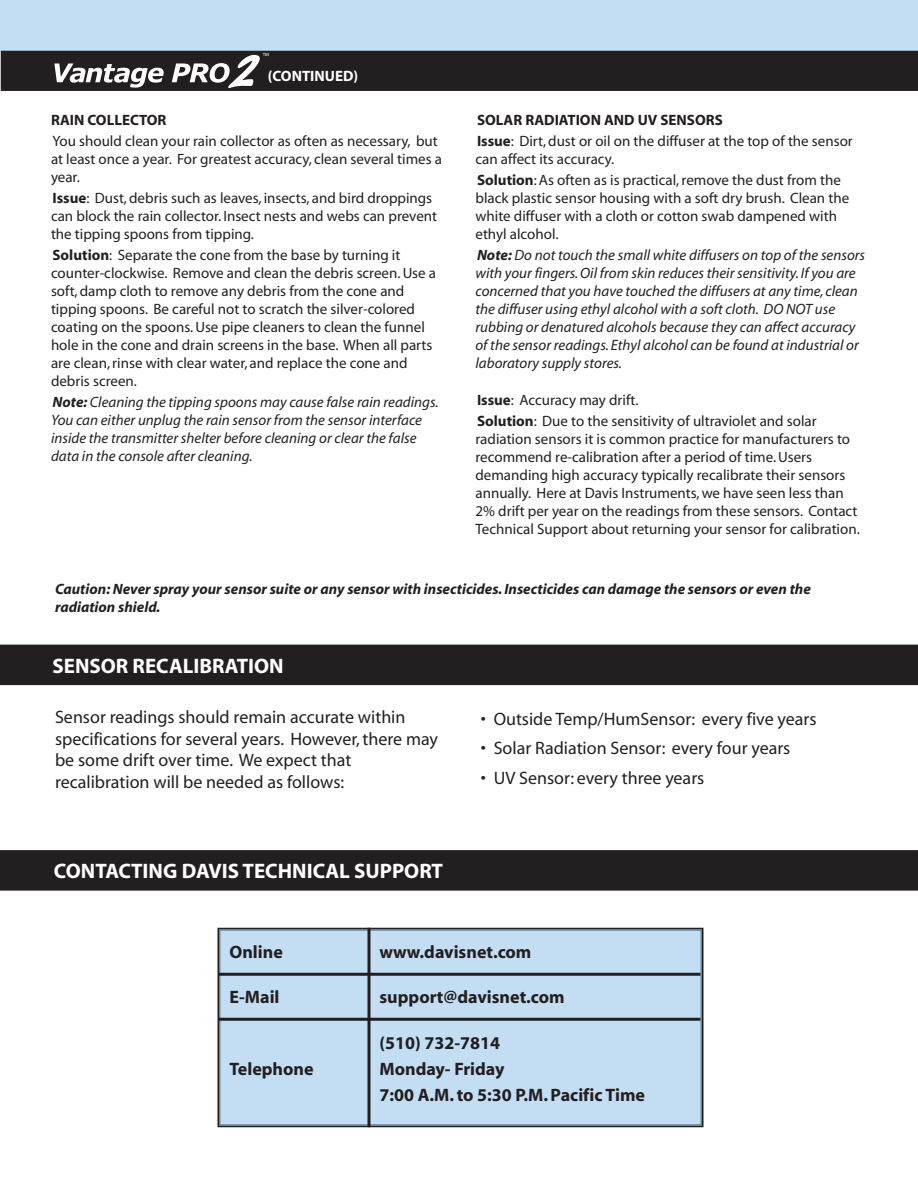
<style>
.page{position:relative;width:918px;height:1188px;background:#fff}
.page>*{position:absolute;margin:0;border:0;box-sizing:border-box;transform-origin:0 0}
.t1{font:700 21px "Myriad";color:#fff}
.t2{font:18px/21.6px "Myriad";color:#231f20}
.t3{font:700 18px/26.1px "Myriad";color:#231f20}
.t4{font:15px/18px "Myriad";color:#231f20}
.t5{font:italic 15px/18px "Myriad";color:#231f20}
.t6{font:italic 700 15px/18px "Myriad";color:#231f20}
.t7{font:700 15px "Myriad";color:#231f20}
.t8{font:700 15px "Myriad";color:#fff}
.s1{font-weight:700}
</style>
<div class="page">
<div style="left:0;top:0;width:918px;height:50px;background:#c3ddf3"></div>
<div style="left:0;top:851px;width:918px;height:39px;background:#231f20"></div>
<div style="left:0;top:850px;width:918px;height:41px;border:2px solid #231f20"></div>
<div style="left:0;top:645px;width:918px;height:39px;background:#231f20"></div>
<div style="left:0;top:645px;width:918px;height:40px;border:2px solid #231f20"></div>
<div style="left:219px;top:929px;width:483px;height:197px;background:#c3ddf3"></div>
<hr style="left:368px;top:928px;width:2px;height:199px;background:#231f20">
<hr style="left:219px;top:973px;width:481px;height:3px;background:#231f20">
<hr style="left:219px;top:1018px;width:481px;height:3px;background:#231f20">
<svg style="left:1px;top:50px;width:917px;height:41px;background:#312e2f"></svg>
<p class="t8" style="left:268px;top:68px;width:92px">(CONTINUED)</p>
<p class="t7" style="left:51px;top:113px;width:117px">RAIN COLLECTOR</p>
<p class="t4" style="left:51px;top:133px;width:393px">You should clean your rain collector as often as necessary, but at least once a year. For greatest accuracy, clean several times a year.</p>
<p class="t4" style="left:51px;top:190px;width:388px"><span class="s1">Issue</span>: Dust, debris such as leaves, insects, and bird droppings can block the rain collector. Insect nests and webs can prevent the tipping spoons from tipping.</p>
<p class="t4" style="left:51px;top:247px;width:387px"><span class="s1">Solution</span>: Separate the cone from the base by turning it counter-clockwise. Remove and clean the debris screen. Use a soft, damp cloth to remove any debris from the cone and tipping spoons. Be careful not to scratch the silver-colored coating on the spoons. Use pipe cleaners to clean the funnel hole in the cone and drain screens in the base. When all parts are clean, rinse with clear water, and replace the cone and debris screen.</p>
<p class="t5" style="left:51px;top:394px;width:389px"><span class="s1">Note:</span> Cleaning the tipping spoons may cause false rain readings.<br>You can either unplug the rain sensor from the sensor interface inside the transmitter shelter before cleaning or clear the false data in the console after cleaning.</p>
<p class="t4" style="left:477px;top:111px;width:377px;line-height:21px"><span class="s1">SOLAR RADIATION AND UV SENSORS<br>Issue</span>: Dirt, dust or oil on the diffuser at the top of the sensor</p>
<p class="t4" style="left:476px;top:150px;width:367px;line-height:21px">can affect its accuracy.<br><span class="s1">Solution</span>: As often as is practical, remove the dust from the</p>
<p class="t4" style="left:476px;top:190px;width:375px">black plastic sensor housing with a soft dry brush. Clean the white diffuser with a cloth or cotton swab dampened with ethyl alcohol.</p>
<p class="t5" style="left:476px;top:247px;width:391px"><span class="s1">Note:</span> Do not touch the small white diffusers on top of the sensors with your fingers. Oil from skin reduces their sensitivity. If you are concerned that you have touched the diffusers at any time, clean the diffuser using ethyl alcohol with a soft cloth. DO NOT use rubbing or denatured alcohols because they can affect accuracy of the sensor readings. Ethyl alcohol can be found at industrial or laboratory supply stores.</p>
<p class="t4" style="left:477px;top:390px;width:341px;line-height:21px"><span class="s1">Issue</span>: Accuracy may drift.<br><span class="s1">Solution</span>: Due to the sensitivity of ultraviolet and solar</p>
<p class="t4" style="left:476px;top:431px;width:386px">radiation sensors it is common practice for manufacturers to recommend re-calibration after a period of time. Users demanding high accuracy typically recalibrate their sensors annually. Here at Davis Instruments, we have seen less than 2% drift per year on the readings from these sensors. Contact Technical Support about returning your sensor for calibration.</p>
<p class="t6" style="left:55px;top:580px;width:757px">Caution: Never spray your sensor suite or any sensor with insecticides. Insecticides can damage the sensors or even the radiation shield.</p>
<h1 class="t1" style="left:52px;top:655px;width:233px">SENSOR RECALIBRATION</h1>
<p class="t2" style="left:55px;top:707px;width:385px">Sensor readings should remain accurate within specifications for several years. However, there may be some drift over time. We expect that recalibration will be needed as follows:</p>
<h1 class="t1" style="left:54px;top:861px;width:391px">CONTACTING DAVIS TECHNICAL SUPPORT</h1>
<p class="t2" style="left:481px;top:709px;width:337px">• Outside Temp/HumSensor: every five years</p>
<p class="t2" style="left:481px;top:738px;width:311px">• Solar Radiation Sensor: every four years</p>
<p class="t2" style="left:481px;top:767px;width:225px">• UV Sensor: every three years</p>
<p class="t3" style="left:230px;top:939px;width:55px">Online</p>
<p class="t3" style="left:379px;top:939px;width:153px">www.davisnet.com</p>
<p class="t3" style="left:379px;top:984px;width:187px">support@davisnet.com</p>
<p class="t3" style="left:379px;top:1030px;width:267px">(510) 732-7814<br>Monday- Friday<br>7:00 A.M. to 5:30 P.M. Pacific Time</p>
<p class="t3" style="left:230px;top:984px;width:52px">E-Mail</p>
<p class="t3" style="left:230px;top:1057px;width:86px">Telephone</p>
</div>
